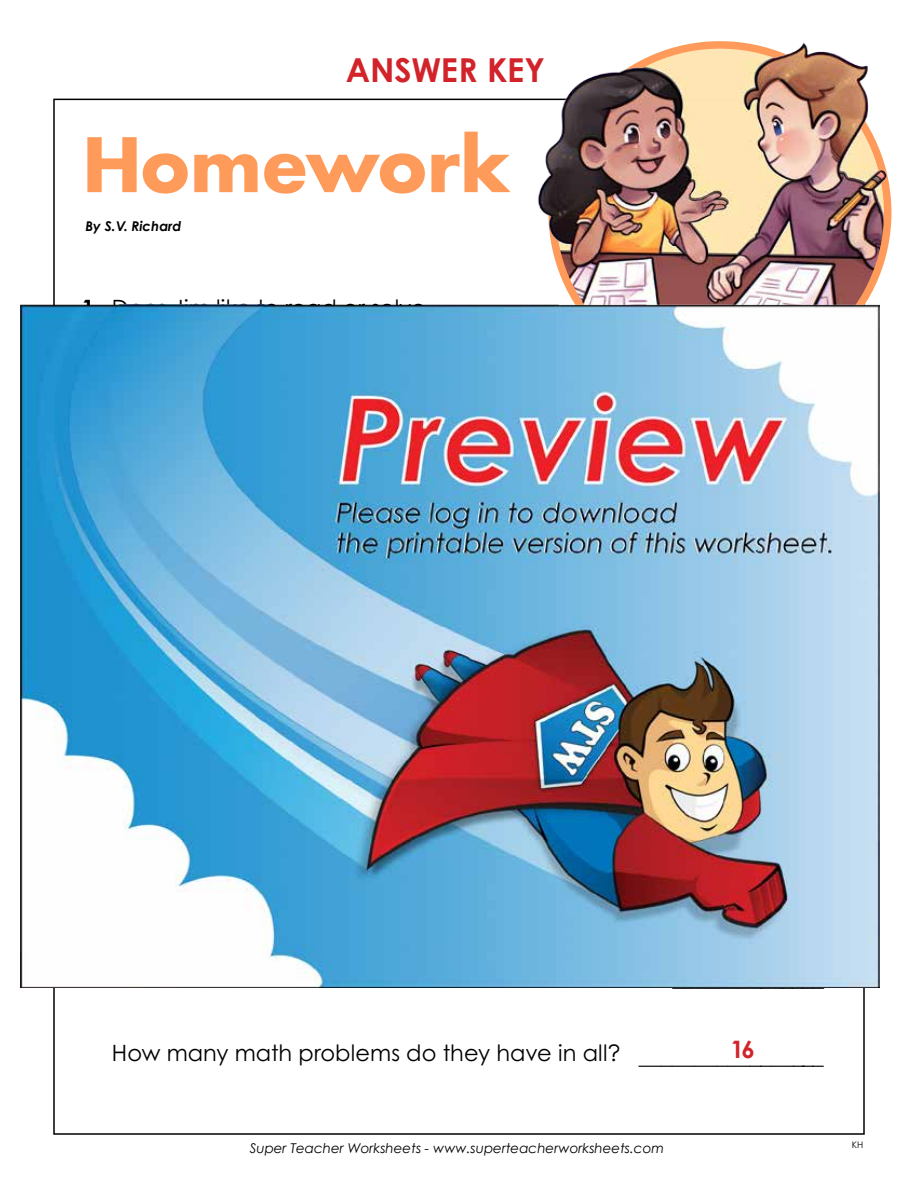
<style>
.page{position:relative;width:918px;height:1188px;background:#fff}
.page>*{position:absolute;margin:0;border:0;box-sizing:border-box;transform-origin:0 0}
.t1{font:700 82.5px "Aharoni";letter-spacing:-.01em;color:#fe9b5a}
.t2{font:700 33px "Century Gothic 2";letter-spacing:-.005em;color:#d2232a}
.t3{font:700 24px "Century STW4";color:#d2232a}
.t4{font:22.5px "Century STW4";color:#000}
.t5{font:italic 13.5px "Century Gothic 2";color:#000}
.t6{font:italic 700 13.5px "Century STW3";color:#000}
.t7{font:9px "Century Gothic 2";color:#000}
.s1{font-weight:700}
</style>
<div class="page">
<img style="left:552px;top:45px;width:336px;height:335px;border-radius:168px">
<img style="left:531px;top:41px;width:361px;height:216px">
<img style="left:21px;top:304px;width:858px;height:684px">
<h2 class="t2" style="left:346px;top:45px;width:201px">ANSWER KEY</h2>
<h1 class="t1" style="left:82px;top:132px;width:431px">Homework</h1>
<p class="t6" style="left:85px;top:216px;width:98px">By S. V. Richard</p>
<p class="t4" style="left:82px;top:292px;width:345px"><span class="s1">1.</span> Does Jim like to read or solve</p>
<p class="t3" style="left:730px;top:1031px;width:26px">16</p>
<p class="t4" style="left:112px;top:1037px;width:713px">How many math problems do they have in all? _________________</p>
<p class="t5" style="left:250px;top:1139px;width:416px">Super Teacher Worksheets - www.superteacherworksheets.com</p>
<p class="t7" style="left:852px;top:1138px;width:13px">KH</p>
</div>
